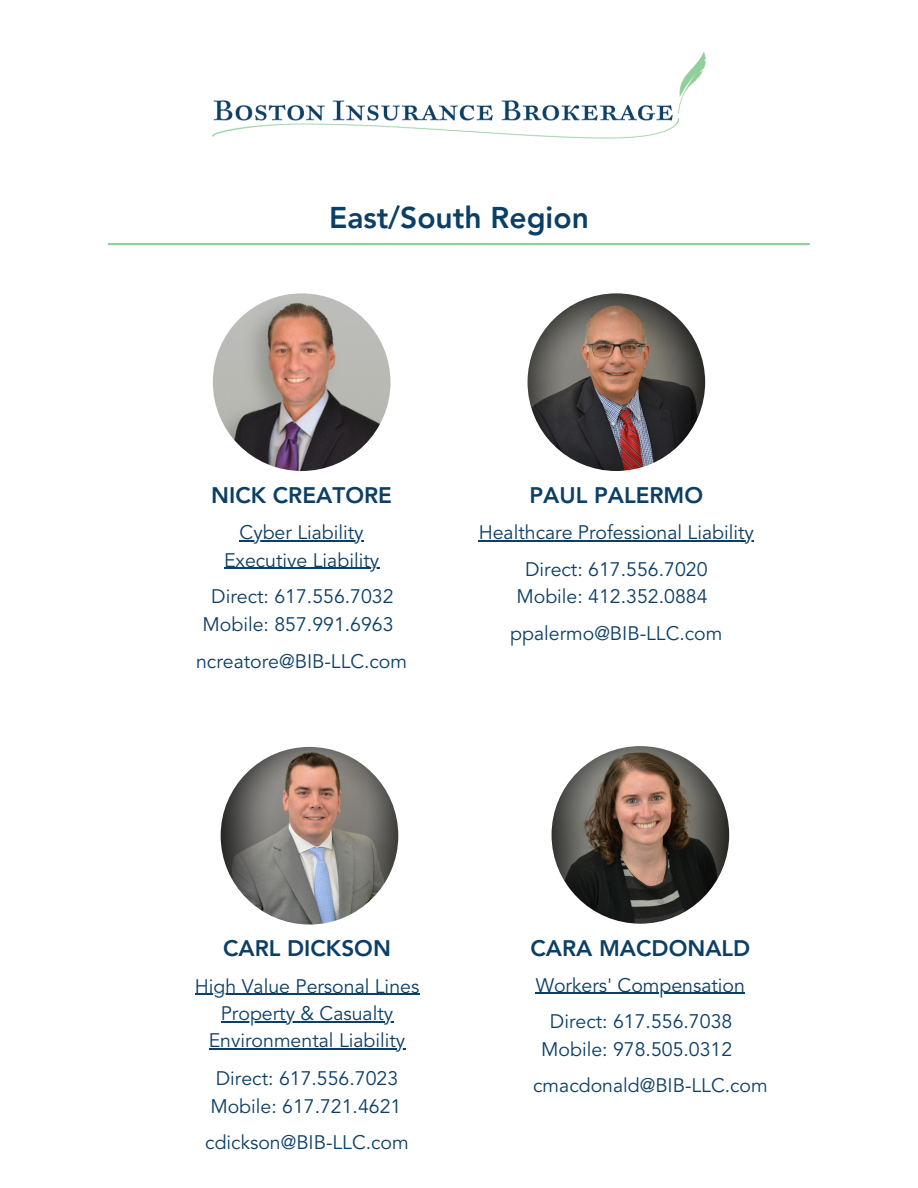
<style>
.page{position:relative;width:918px;height:1188px;background:#fff}
.page>*{position:absolute;margin:0;border:0;box-sizing:border-box;transform-origin:0 0}
.t1{font:800 30px "Avenir LT Pro";color:#0c3f66}
.t2{font:800 22.5px "Avenir LT Pro";color:#0c3f66}
.t3{font:19.5px "Avenir LT Std";color:#0c3f66}
</style>
<div class="page">
<img style="left:212px;top:52px;width:494px;height:87px">
<hr style="left:108px;top:243px;width:702px;height:2px;background:#91cf9c">
<img style="left:528px;top:293px;width:177px;height:178px;border-radius:50%">
<img style="left:213px;top:293px;width:177px;height:178px;border-radius:50%">
<img style="left:221px;top:747px;width:177px;height:178px;border-radius:50%">
<img style="left:552px;top:746px;width:177px;height:178px;border-radius:50%">
<hr style="left:240px;top:540px;width:124px;height:1px;background:#0c3f66">
<hr style="left:224px;top:568px;width:155px;height:1px;background:#0c3f66">
<hr style="left:479px;top:540px;width:275px;height:1px;background:#0c3f66">
<hr style="left:195px;top:994px;width:224px;height:1px;background:#0c3f66">
<hr style="left:221px;top:1021px;width:172px;height:2px;background:#0c3f66">
<hr style="left:209px;top:1048px;width:196px;height:2px;background:#0c3f66">
<hr style="left:536px;top:993px;width:209px;height:1px;background:#0c3f66">
<p class="t1" style="left:329px;top:205px;width:261px">East/South Region</p>
<p class="t2" style="left:211px;top:486px;width:182px">NICK CREATORE</p>
<p class="t3" style="left:240px;top:524px;width:126px">Cyber Liability</p>
<p class="t3" style="left:224px;top:552px;width:157px">Executive Liability</p>
<p class="t3" style="left:211px;top:589px;width:184px">Direct: 617.556.7032</p>
<p class="t3" style="left:203px;top:616px;width:193px">Mobile: 857.991.6963</p>
<p class="t3" style="left:196px;top:653px;width:213px">ncreatore@BIB-LLC.com</p>
<p class="t2" style="left:529px;top:486px;width:175px">PAUL PALERMO</p>
<p class="t3" style="left:479px;top:524px;width:277px">Healthcare Professional Liability</p>
<p class="t3" style="left:525px;top:561px;width:184px">Direct: 617.556.7020</p>
<p class="t3" style="left:516px;top:589px;width:193px">Mobile: 412.352.0884</p>
<p class="t3" style="left:510px;top:625px;width:214px">ppalermo@BIB-LLC.com</p>
<p class="t2" style="left:223px;top:939px;width:169px">CARL DICKSON</p>
<p class="t3" style="left:195px;top:978px;width:226px">High Value Personal Lines</p>
<p class="t3" style="left:221px;top:1006px;width:174px">Property &amp; Casualty</p>
<p class="t3" style="left:209px;top:1033px;width:198px">Environmental Liability</p>
<p class="t3" style="left:216px;top:1070px;width:184px">Direct: 617.556.7023</p>
<p class="t3" style="left:210px;top:1098px;width:193px">Mobile: 617.721.4621</p>
<p class="t3" style="left:205px;top:1134px;width:205px">cdickson@BIB-LLC.com</p>
<p class="t2" style="left:530px;top:939px;width:221px">CARA MACDONALD</p>
<p class="t3" style="left:536px;top:977px;width:211px">Workers' Compensation</p>
<p class="t3" style="left:550px;top:1013px;width:184px">Direct: 617.556.7038</p>
<p class="t3" style="left:541px;top:1041px;width:193px">Mobile: 978.505.0312</p>
<p class="t3" style="left:533px;top:1078px;width:236px">cmacdonald@BIB-LLC.com</p>
</div>
